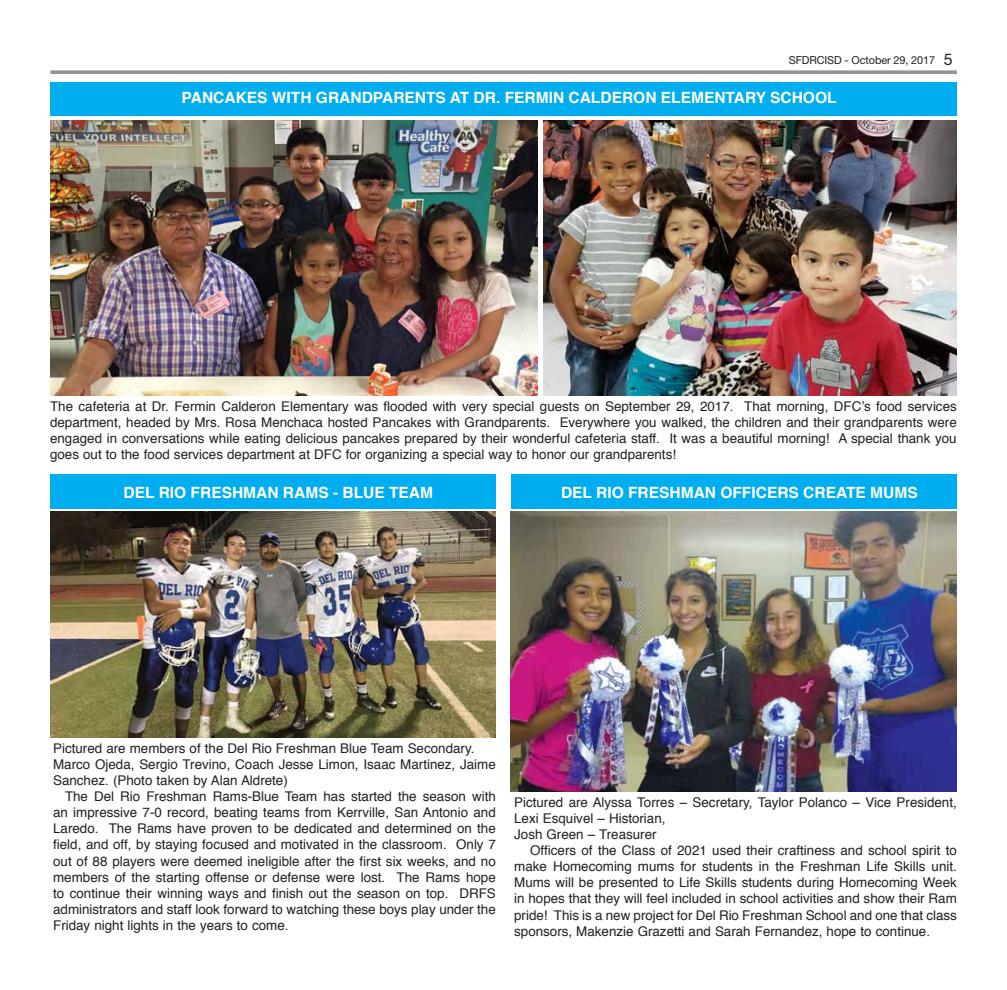
<style>
.page{position:relative;width:1007px;height:990px;background:#fff}
.page>*{position:absolute;margin:0;border:0;box-sizing:border-box;transform-origin:0 0}
.t1{font:700 15.5px "Helvetica";color:#fff}
.t2{font:13.38px/16px "Helvetica";color:#231f20;text-align:justify}
.t3{font:11px "Helvetica Neue";letter-spacing:-.01em;color:#231f20}
.s1{font-size:16px}
</style>
<div class="page">
<svg style="left:50px;top:70px;width:906px;height:4px;background:#9c9ea1"></svg>
<div style="left:50px;top:82px;width:906px;height:33px;background:#00aeef"></div>
<img style="left:543px;top:120px;width:413px;height:276px">
<img style="left:50px;top:120px;width:487px;height:276px">
<div style="left:50px;top:475px;width:445px;height:34px;background:#00aeef"></div>
<div style="left:511px;top:475px;width:445px;height:34px;background:#00aeef"></div>
<img style="left:50px;top:512px;width:445px;height:226px">
<img style="left:511px;top:512px;width:445px;height:280px">
<p class="t3" style="left:788px;top:53px;width:165px">SFDRCISD - October 29, 2017 <span class="s1">5</span></p>
<p class="t1" style="left:182px;top:87px;width:656px">PANCAKES WITH GRANDPARENTS AT DR. FERMIN CALDERON ELEMENTARY SCHOOL</p>
<p class="t2" style="left:50px;top:399px;width:908px">The cafeteria at Dr. Fermin Calderon Elementary was flooded with very special guests on September 29, 2017. That morning, DFC’s food services department, headed by Mrs. Rosa Menchaca hosted Pancakes with Grandparents. Everywhere you walked, the children and their grandparents were engaged in conversations while eating delicious pancakes prepared by their wonderful cafeteria staff. It was a beautiful morning! A special thank you goes out to the food services department at DFC for organizing a special way to honor our grandparents!</p>
<p class="t1" style="left:124px;top:482px;width:311px">DEL RIO FRESHMAN RAMS - BLUE TEAM</p>
<p class="t1" style="left:561px;top:482px;width:358px">DEL RIO FRESHMAN OFFICERS CREATE MUMS</p>
<p class="t2" style="left:53px;top:741px;width:444px;text-align:left">Pictured are members of the Del Rio Freshman Blue Team Secondary.<br>Marco Ojeda, Sergio Trevino, Coach Jesse Limon, Isaac Martinez, Jaime<br>Sanchez. (Photo taken by Alan Aldrete)</p>
<p class="t2" style="left:53px;top:789px;width:444px;text-indent:12px">The Del Rio Freshman Rams-Blue Team has started the season with an impressive 7-0 record, beating teams from Kerrville, San Antonio and Laredo. The Rams have proven to be dedicated and determined on the field, and off, by staying focused and motivated in the classroom. Only 7 out of 88 players were deemed ineligible after the first six weeks, and no members of the starting offense or defense were lost. The Rams hope to continue their winning ways and finish out the season on top. DRFS administrators and staff look forward to watching these boys play under the Friday night lights in the years to come.</p>
<p class="t2" style="left:514px;top:795px;width:444px;text-align:left">Pictured are Alyssa Torres – Secretary, Taylor Polanco – Vice President,<br>Lexi Esquivel – Historian,<br>Josh Green – Treasurer</p>
<p class="t2" style="left:514px;top:843px;width:444px;text-indent:16px">Officers of the Class of 2021 used their craftiness and school spirit to make Homecoming mums for students in the Freshman Life Skills unit.<br>Mums will be presented to Life Skills students during Homecoming Week in hopes that they will feel included in school activities and show their Ram pride! This is a new project for Del Rio Freshman School and one that class sponsors, Makenzie Grazetti and Sarah Fernandez, hope to continue.</p>
</div>
